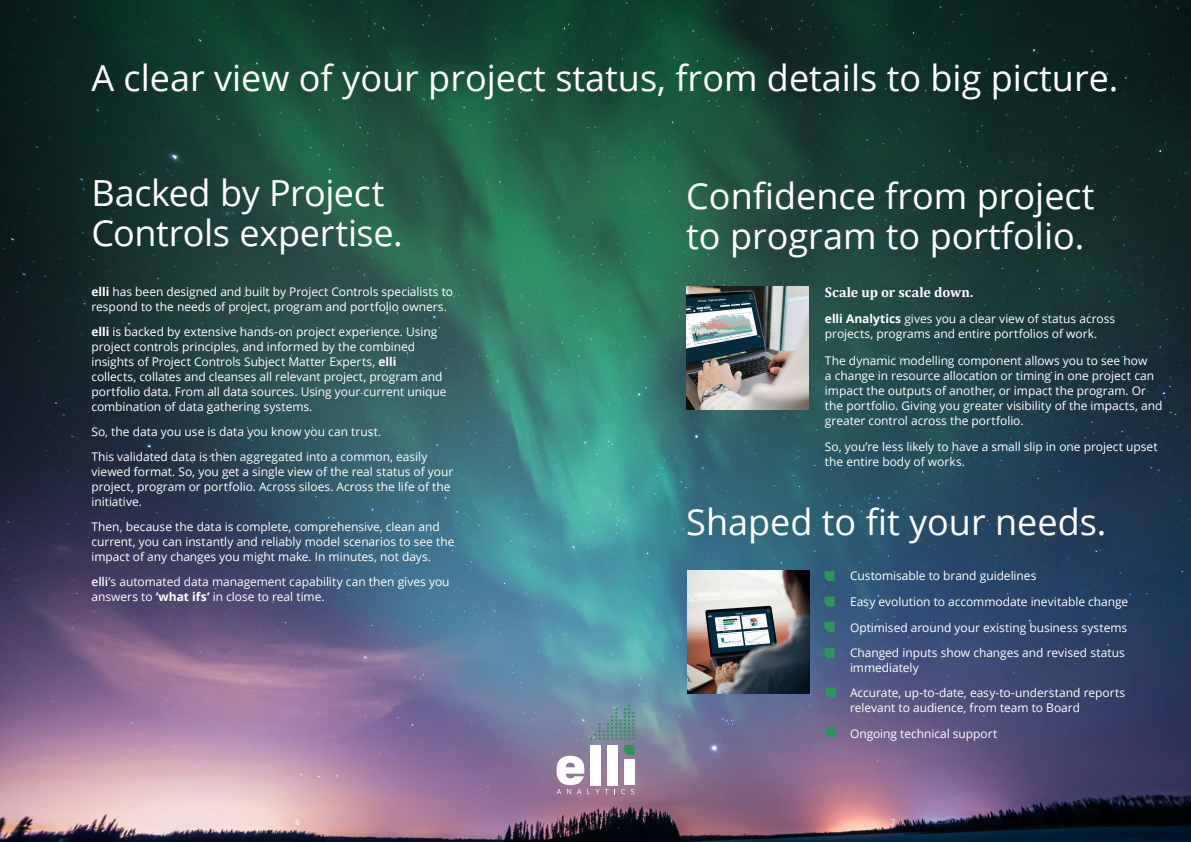
<style>
.page{position:relative;width:1191px;height:842px;background:#fff}
.page>*{position:absolute;margin:0;border:0;box-sizing:border-box;transform-origin:0 0}
.Intro{font:36px/40px "Open Sans";color:#fff}
.Intro-2{font:700 14px "Cambria";color:#fff}
.Intro-3{font:12px/15px "Open Sans";letter-spacing:-.005em;color:#fff}
.t1{font:8px "Open Sans";color:#fff}
.s1{font-weight:700}
.s2{font-weight:600}
</style>
<div class="page">
<img style="left:0;top:0;width:1191px;height:842px">
<svg style="left:556px;top:704px;width:78px;height:90px"></svg>
<img style="left:686px;top:287px;width:122px;height:122px">
<img style="left:687px;top:571px;width:122px;height:122px">
<svg style="left:824px;top:571px;width:10px;height:10px"></svg>
<svg style="left:824px;top:596px;width:10px;height:10px"></svg>
<svg style="left:824px;top:622px;width:10px;height:10px"></svg>
<svg style="left:824px;top:648px;width:10px;height:10px"></svg>
<svg style="left:826px;top:688px;width:10px;height:10px"></svg>
<svg style="left:826px;top:727px;width:10px;height:10px"></svg>
<p class="Intro" style="left:91px;top:57px;width:1028px">A clear view of your project status, from details to big picture.</p>
<p class="Intro" style="left:91px;top:172px;width:313px">Backed by Project<br>Controls expertise.</p>
<p class="Intro-3" style="left:91px;top:284px;width:363px"><span class="s1">elli</span> has been designed and built by Project Controls specialists to respond to the needs of project, program and portfolio owners.</p>
<p class="Intro-3" style="left:91px;top:324px;width:356px"><span class="s1">elli</span> is backed by extensive hands-on project experience. Using project controls principles, and informed by the combined insights of Project Controls Subject Matter Experts, <span class="s1">elli<br></span>collects, collates and cleanses all relevant project, program and portfolio data. From all data sources. Using your current unique combination of data gathering systems.</p>
<p class="Intro-3" style="left:91px;top:424px;width:291px">So, the data you use is data you know you can trust.</p>
<p class="Intro-3" style="left:91px;top:449px;width:363px">This validated data is then aggregated into a common, easily viewed format. So, you get a single view of the real status of your project, program or portfolio. Across siloes. Across the life of the initiative.</p>
<p class="Intro-3" style="left:91px;top:519px;width:364px">Then, because the data is complete, comprehensive, clean and current, you can instantly and reliably model scenarios to see the impact of any changes you might make. In minutes, not days.</p>
<p class="Intro-3" style="left:91px;top:574px;width:360px"><span class="s2">elli</span>’s automated data management capability can then gives you answers to <span class="s1">‘what ifs’</span> in close to real time.</p>
<p class="Intro" style="left:686px;top:175px;width:410px">Confidence from project to program to portfolio.</p>
<p class="Intro-2" style="left:825px;top:282px;width:150px">Scale up or scale down.</p>
<p class="Intro-3" style="left:825px;top:311px;width:292px"><span class="s1">elli Analytics</span> gives you a clear view of status across projects, programs and entire portfolios of work.</p>
<p class="Intro-3" style="left:825px;top:352px;width:339px">The dynamic modelling component allows you to see how<br>a change in resource allocation or timing in one project can impact the outputs of another, or impact the program. Or the portfolio. Giving you greater visibility of the impacts, and greater control across the portfolio.</p>
<p class="Intro-3" style="left:825px;top:439px;width:334px">So, you’re less likely to have a small slip in one project upset the entire body of works.</p>
<p class="Intro" style="left:686px;top:501px;width:422px">Shaped to fit your needs.</p>
<p class="Intro-3" style="left:850px;top:568px;width:188px">Customisable to brand guidelines</p>
<p class="Intro-3" style="left:850px;top:594px;width:280px">Easy evolution to accommodate inevitable change</p>
<p class="Intro-3" style="left:850px;top:619px;width:279px">Optimised around your existing business systems</p>
<p class="Intro-3" style="left:850px;top:645px;width:276px;line-height:14.4px">Changed inputs show changes and revised status immediately</p>
<p class="Intro-3" style="left:850px;top:685px;width:277px;line-height:14.4px">Accurate, up-to-date, easy-to-understand reports relevant to audience, from team to Board</p>
<p class="Intro-3" style="left:850px;top:725px;width:149px">Ongoing technical support</p>
<p class="t1" style="left:295px;top:817px;width:6px">6</p>
<p class="t1" style="left:891px;top:817px;width:6px">7</p>
</div>
